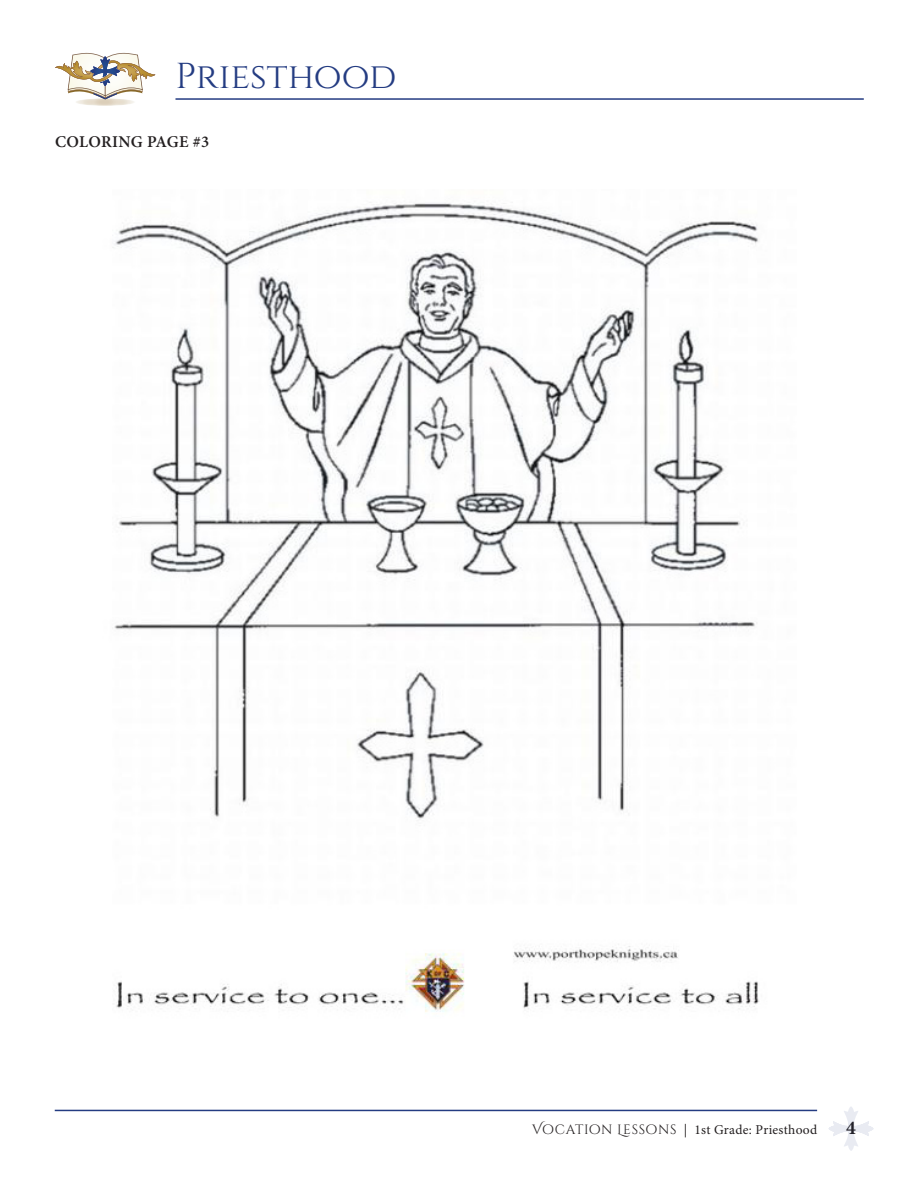
<style>
.page{position:relative;width:918px;height:1188px;background:#fff}
.page>*{position:absolute;margin:0;border:0;box-sizing:border-box;transform-origin:0 0}
.t1{font:36px "Cinzel";color:#243c82}
.t2{font:700 19.5px "Minion Pro";color:#231f20}
.BODY_-_subheads{font:600 16.5px "Minion Pro";letter-spacing:.015em;color:#231f20}
.t3{font:13.5px "Minion Pro";letter-spacing:.02em;color:#231f20}
.s1{font-family:"Cinzel Decorative"}
</style>
<div class="page">
<hr style="left:175px;top:98px;width:689px;height:2px;background:#243c82">
<img style="left:76px;top:99px;width:58px;height:7px">
<svg style="left:55px;top:53px;width:101px;height:46px"></svg>
<hr style="left:55px;top:1110px;width:762px;height:1px;background:#243c82">
<svg style="left:829px;top:1107px;width:44px;height:44px"></svg>
<img style="left:112px;top:203px;width:647px;height:809px">
<h1 class="t1" style="left:175px;top:55px;width:223px">Priesthood</h1>
<p class="BODY_-_subheads" style="left:55px;top:130px;width:156px">COLORING PAGE #3</p>
<p class="t3" style="left:532px;top:1121px;width:286px"><span class="s1">Vocation Lessons</span> | 1st Grade: Priesthood</p>
<h2 class="t2" style="left:846px;top:1114px;width:11px">4</h2>
</div>
